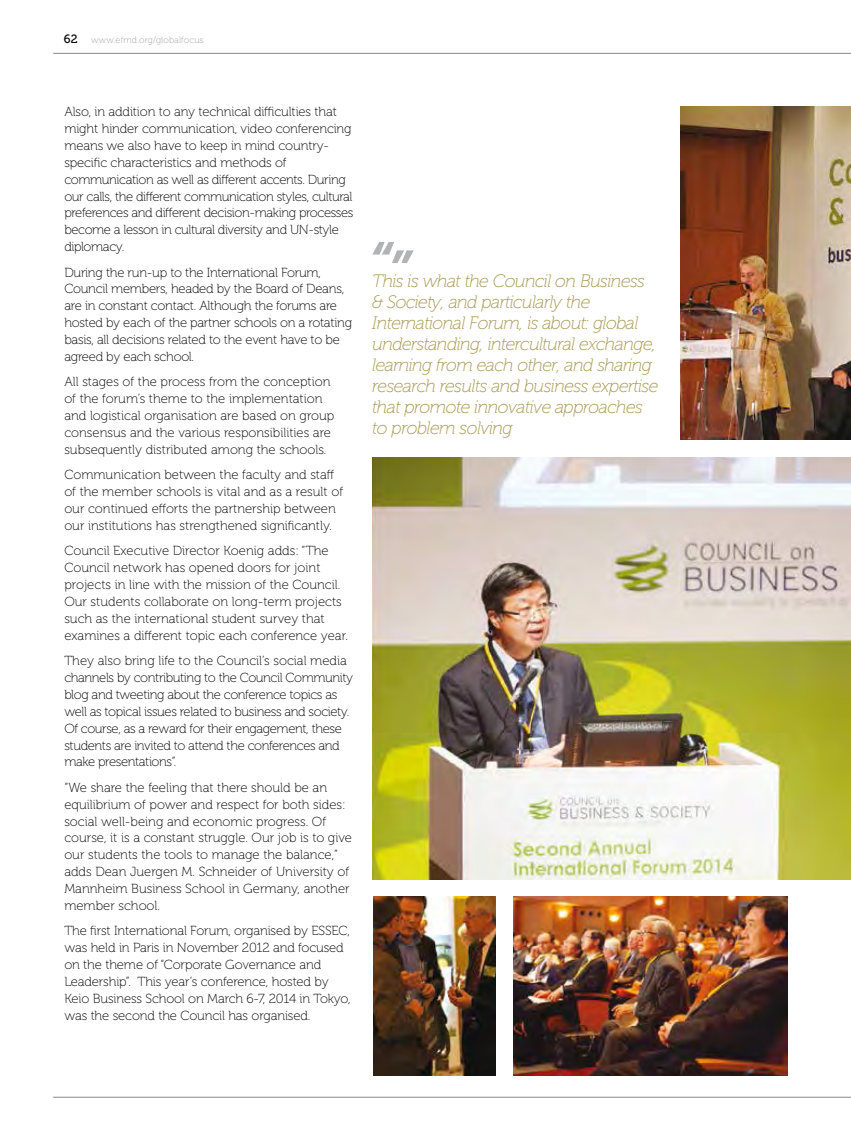
<style>
.page{position:relative;width:851px;height:1127px;background:#fff}
.page>*{position:absolute;margin:0;border:0;box-sizing:border-box;transform-origin:0 0}
.t1{font:italic 18px/21px "Museo 100";letter-spacing:-.03em;color:#a7974e}
.t2{font:13.2px/17px "Museo 100";letter-spacing:-.01em;color:#000}
.t3{font:13.2px/17px "Museo 100";letter-spacing:-.03em;color:#000}
.t4{font:9px "Museo 100";letter-spacing:.02em;color:#9c9e9f}
.s1{font-family:"Museo 500";font-size:12px;color:#000}
</style>
<div class="page">
<hr style="left:53px;top:53px;width:797px;height:1px;background:#87888a">
<hr style="left:53px;top:1097px;width:797px;height:1px;background:#87888a">
<img style="left:372px;top:458px;width:478px;height:421px">
<img style="left:680px;top:106px;width:170px;height:334px">
<svg style="left:372px;top:242px;width:42px;height:21px"></svg>
<img style="left:513px;top:896px;width:274px;height:179px">
<img style="left:373px;top:896px;width:122px;height:179px">
<p class="t4" style="left:64px;top:35px;width:141px"><span class="s1">62</span> www.efmd.org/globalfocus</p>
<p class="t3" style="left:64px;top:103px;width:290px">Also, in addition to any technical difficulties that might hinder communication, video conferencing means we also have to keep in mind country&shy;specific characteristics and methods of communication as well as different accents. During our calls, the different communication styles, cultural preferences and different decision-making processes become a lesson in cultural diversity and UN-style diplomacy.</p>
<p class="t2" style="left:64px;top:264px;width:289px">During the run-up to the International Forum, Council members, headed by the Board of Deans, are in constant contact. Although the forums are hosted by each of the partner schools on a rotating basis, all decisions related to the event have to be agreed by each school.</p>
<p class="t2" style="left:64px;top:374px;width:271px">All stages of the process from the conception of the forum’s theme to the implementation and logistical organisation are based on group consensus and the various responsibilities are subsequently distributed among the schools.</p>
<p class="t2" style="left:64px;top:467px;width:280px">Communication between the faculty and staff of the member schools is vital and as a result of our continued efforts the partnership between our institutions has strengthened significantly.</p>
<p class="t2" style="left:64px;top:543px;width:285px">Council Executive Director Koenig adds: “The Council network has opened doors for joint projects in line with the mission of the Council.<br>Our students collaborate on long-term projects such as the international student survey that examines a different topic each conference year.</p>
<p class="t3" style="left:64px;top:652px;width:290px">They also bring life to the Council’s social media channels by contributing to the Council Community blog and tweeting about the conference topics as well as topical issues related to business and society.<br>Of course, as a reward for their engagement, these students are invited to attend the conferences and make presentations”.</p>
<p class="t2" style="left:64px;top:779px;width:289px">“We share the feeling that there should be an equilibrium of power and respect for both sides: social well-being and economic progress. Of course, it is a constant struggle. Our job is to give our students the tools to manage the balance,” adds Dean Juergen M. Schneider of University of Mannheim Business School in Germany, another member school.</p>
<p class="t2" style="left:64px;top:923px;width:288px">The first International Forum, organised by ESSEC, was held in Paris in November 2012 and focused on the theme of “Corporate Governance and Leadership”. This year’s conference, hosted by Keio Business School on March 6-7, 2014 in Tokyo, was the second the Council has organised.</p>
<p class="t1" style="left:372px;top:271px;width:287px">This is what the Council on Business &amp; Society, and particularly the International Forum, is about: global understanding, intercultural exchange, learning from each other, and sharing research results and business expertise that promote innovative approaches to problem solving</p>
</div>
